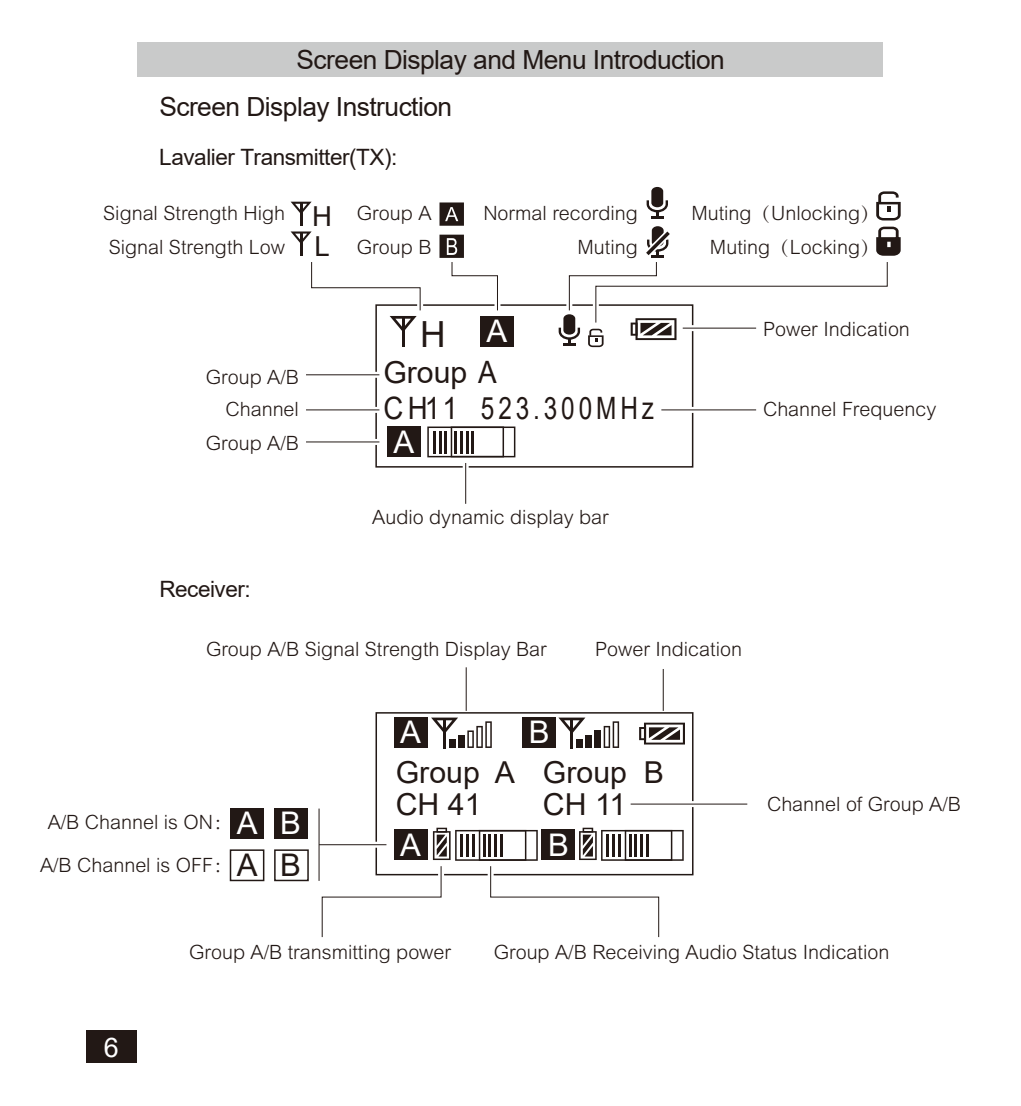
<style>
.page{position:relative;width:1021px;height:1106px;background:#fff}
.page>*{position:absolute;margin:0;border:0;box-sizing:border-box;transform-origin:0 0}
.t1{font:36px "Arial";color:#221815}
.t2{font:31.2px "Arial";color:#fff}
.t3{font:31.2px "Arial";color:#221815}
.t4{font:30.9px "Arial";letter-spacing:.16em;color:#221815;scale:.9 1}
.t5{font:30.3px/32.1px "Arial";color:#221815}
.t6{font:27.6px/29.7px "Arial";color:#221815}
.t7{font:27px "Arial";color:#fff}
.t8{font:26.4px "Arial";letter-spacing:-.02em;color:#221815}
.t9{font:22.5px "Arial";letter-spacing:-.02em;color:#221815}
.t10{font:300 19.8px/33.9px "Arial MT Std";color:#221815;text-align:right}
.s1{font-family:"Adobe Song Std"}
.s2{font-size:31.2px;color:#fff}
.s3{font-size:30.9px}
</style>
<div class="page">
<div style="left:375px;top:304px;width:318px;height:163px;border:2px solid #221815"></div>
<hr style="left:402px;top:317px;width:2px;height:30px;background:#221815">
<svg style="left:427px;top:426px;width:88px;height:31px"></svg>
<hr style="left:454px;top:431px;width:3px;height:23px;background:#221815">
<hr style="left:460px;top:431px;width:3px;height:23px;background:#221815">
<hr style="left:433px;top:431px;width:3px;height:23px;background:#221815">
<hr style="left:438px;top:431px;width:3px;height:23px;background:#221815">
<hr style="left:444px;top:431px;width:3px;height:23px;background:#221815">
<hr style="left:465px;top:431px;width:3px;height:23px;background:#221815">
<hr style="left:471px;top:431px;width:3px;height:23px;background:#221815">
<div style="left:481px;top:316px;width:33px;height:30px;background:#221815"></div>
<div style="left:388px;top:427px;width:33px;height:30px;background:#221815"></div>
<div style="left:375px;top:712px;width:318px;height:163px;border:2px solid #221815"></div>
<div style="left:639px;top:727px;width:7px;height:13px;background:#221815"></div>
<svg style="left:641px;top:722px;width:44px;height:22px"></svg>
<div style="left:582px;top:827px;width:11px;height:5px;background:#221815"></div>
<div style="left:436px;top:827px;width:11px;height:5px;background:#221815"></div>
<svg style="left:431px;top:717px;width:27px;height:15px"></svg>
<hr style="left:443px;top:719px;width:3px;height:29px;background:#221815">
<svg style="left:485px;top:721px;width:7px;height:27px"></svg>
<svg style="left:476px;top:726px;width:7px;height:22px"></svg>
<svg style="left:467px;top:730px;width:7px;height:18px"></svg>
<div style="left:458px;top:735px;width:7px;height:13px;background:#221815"></div>
<div style="left:449px;top:739px;width:7px;height:9px;background:#221815"></div>
<svg style="left:558px;top:717px;width:27px;height:16px"></svg>
<hr style="left:570px;top:719px;width:3px;height:29px;background:#221815">
<svg style="left:612px;top:721px;width:7px;height:27px"></svg>
<svg style="left:603px;top:726px;width:7px;height:22px"></svg>
<div style="left:594px;top:730px;width:7px;height:18px;background:#221815"></div>
<div style="left:585px;top:735px;width:7px;height:13px;background:#221815"></div>
<div style="left:576px;top:739px;width:7px;height:9px;background:#221815"></div>
<div style="left:394px;top:717px;width:33px;height:30px;background:#221815"></div>
<div style="left:275px;top:808px;width:33px;height:30px;background:#221815"></div>
<div style="left:274px;top:849px;width:35px;height:32px;border:2px solid #221815"></div>
<div style="left:230px;top:808px;width:34px;height:30px;background:#221815"></div>
<div style="left:230px;top:849px;width:34px;height:32px;border:2px solid #221815"></div>
<div style="left:522px;top:717px;width:34px;height:30px;background:#221815"></div>
<div style="left:138px;top:42px;width:745px;height:35px;background:#c9caca"></div>
<svg style="left:646px;top:187px;width:22px;height:32px"></svg>
<svg style="left:876px;top:191px;width:24px;height:29px"></svg>
<svg style="left:291px;top:202px;width:20px;height:12px"></svg>
<hr style="left:300px;top:203px;width:2px;height:23px;background:#221815">
<svg style="left:290px;top:231px;width:21px;height:13px"></svg>
<hr style="left:300px;top:232px;width:2px;height:23px;background:#221815">
<svg style="left:439px;top:202px;width:25px;height:24px"></svg>
<svg style="left:306px;top:372px;width:73px;height:6px"></svg>
<hr style="left:306px;top:374px;width:73px;height:1px;background:#221815">
<svg style="left:306px;top:407px;width:73px;height:6px"></svg>
<hr style="left:306px;top:409px;width:73px;height:1px;background:#221815">
<svg style="left:306px;top:439px;width:73px;height:6px"></svg>
<hr style="left:306px;top:441px;width:73px;height:1px;background:#221815">
<svg style="left:311px;top:262px;width:115px;height:70px"></svg>
<svg style="left:466px;top:667px;width:1px;height:44px"></svg>
<hr style="left:465px;top:667px;width:1px;height:44px;background:#221815">
<svg style="left:319px;top:829px;width:364px;height:109px"></svg>
<svg style="left:663px;top:669px;width:1px;height:42px"></svg>
<hr style="left:662px;top:669px;width:1px;height:42px;background:#221815">
<svg style="left:439px;top:235px;width:64px;height:76px"></svg>
<svg style="left:558px;top:226px;width:342px;height:121px"></svg>
<svg style="left:661px;top:407px;width:95px;height:6px"></svg>
<hr style="left:661px;top:409px;width:95px;height:1px;background:#221815">
<svg style="left:630px;top:801px;width:117px;height:6px"></svg>
<hr style="left:630px;top:803px;width:117px;height:1px;background:#221815">
<svg style="left:462px;top:463px;width:6px;height:41px"></svg>
<hr style="left:465px;top:463px;width:1px;height:41px;background:#221815">
<hr style="left:318px;top:808px;width:1px;height:73px;background:#221815">
<div style="left:86px;top:1030px;width:51px;height:33px;background:#221815"></div>
<h3 class="t8" style="left:296px;top:41px;width:430px">Screen Display and Menu Introduction</h3>
<h3 class="t8" style="left:159px;top:89px;width:294px">Screen Display Instruction</h3>
<p class="t9" style="left:159px;top:142px;width:239px">Lavalier Transmitter(TX):</p>
<p class="t10" style="left:103px;top:197px;width:183px;text-align:left">Signal Strength High<br>Signal Strength Low</p>
<p class="t10" style="left:357px;top:197px;width:76px;text-align:left">Group A<br>Group B</p>
<p class="t10" style="left:483px;top:197px;width:156px">Normal recording<br>Muting</p>
<p class="t10" style="left:691px;top:196px;width:190px">Muting<span class="s1">（</span>Unlocking<span class="s1">）<br></span>Muting<span class="s1">（</span>Locking<span class="s1">）</span></p>
<h3 class="t6" style="left:312px;top:201px;width:21px">H<br>L</h3>
<p class="t10" style="left:206px;top:362px;width:95px;line-height:31.5px">Group A/B<br>Channel</p>
<p class="t10" style="left:206px;top:426px;width:95px">Group A/B</p>
<p class="t9" style="left:159px;top:573px;width:93px">Receiver:</p>
<h1 class="t1" style="left:420px;top:309px;width:89px">H <span class="s2">A</span></h1>
<h3 class="t5" style="left:383px;top:356px;width:115px">Group <span class="s3">A</span></h3>
<h3 class="t4" style="left:383px;top:386px;width:302px">CH11 523.300MHz</h3>
<h2 class="t2" style="left:393px;top:420px;width:22px">A</h2>
<p class="t10" style="left:372px;top:501px;width:238px">Audio dynamic display bar</p>
<p class="t10" style="left:206px;top:632px;width:342px">Group A/B Signal Strength Display Bar</p>
<p class="t10" style="left:595px;top:632px;width:148px">Power Indication</p>
<p class="t10" style="left:763px;top:313px;width:148px">Power Indication</p>
<p class="t10" style="left:763px;top:392px;width:175px">Channel Frequency</p>
<p class="t10" style="left:40px;top:801px;width:194px;line-height:43.2px;text-align:center">A/B Channel is ON<span class="s1">：<br></span>A/B Channel is OFF<span class="s1">：</span></p>
<h2 class="t2" style="left:237px;top:801px;width:22px">A</h2>
<h2 class="t3" style="left:237px;top:843px;width:22px">A</h2>
<h2 class="t2" style="left:280px;top:801px;width:22px">B</h2>
<h2 class="t3" style="left:280px;top:843px;width:22px">B</h2>
<h2 class="t2" style="left:400px;top:711px;width:22px">A</h2>
<h2 class="t2" style="left:529px;top:711px;width:22px">B</h2>
<h3 class="t5" style="left:396px;top:756px;width:121px">Group A<br>CH 41</h3>
<h3 class="t5" style="left:543px;top:756px;width:122px">Group B</h3>
<h3 class="t5" style="left:543px;top:788px;width:85px">CH 11</h3>
<h2 class="t2" style="left:400px;top:823px;width:22px">A</h2>
<h2 class="t2" style="left:548px;top:823px;width:22px">B</h2>
<p class="t10" style="left:767px;top:787px;width:195px">Channel of Group A/B</p>
<h3 class="t7" style="left:104px;top:1029px;width:17px">6</h3>
<p class="t10" style="left:189px;top:936px;width:263px">Group A/B transmitting power</p>
<p class="t10" style="left:494px;top:936px;width:397px">Group A/B Receiving Audio Status Indication</p>
</div>
